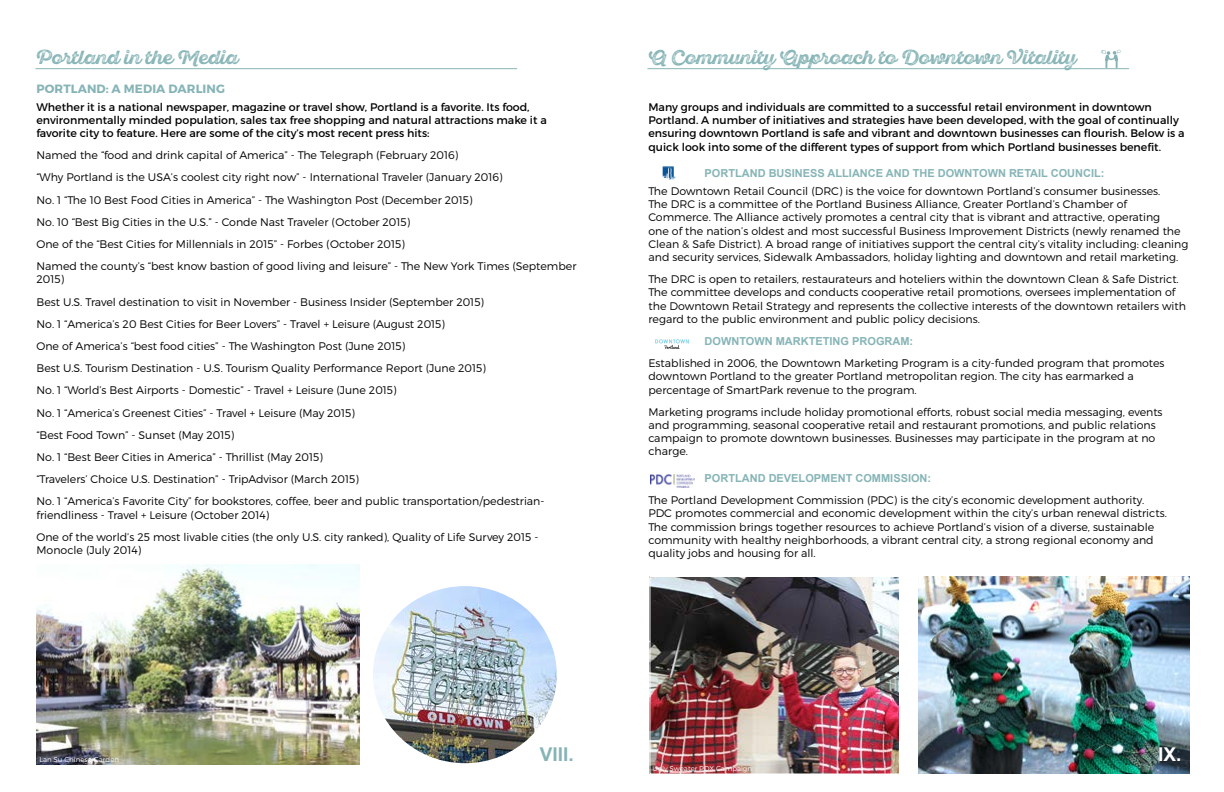
<style>
.page{position:relative;width:1224px;height:792px;background:#fff}
.page>*{position:absolute;margin:0;border:0;box-sizing:border-box;transform-origin:0 0}
.t1{font:19px "Sant Elia Rough Alt Bold Thr DMO";color:#86b4b6}
.t2{font:700 19px "Arial";color:#86b4b6}
.t3{font:700 19px "Arial";color:#fff}
.t4{font:700 12px "Montserrat";letter-spacing:.01em;color:#86b4b6}
.t5{font:300 11px/13.2px "Montserrat";color:#000}
.t6{font:11px/13.2px "Montserrat";color:#000}
.t7{font:700 11px "Arial";color:#86b4b6}
.t8{font:300 7px "Montserrat";color:#fff}
</style>
<div class="page">
<img style="left:918px;top:576px;width:272px;height:198px">
<img style="left:651px;top:578px;width:247px;height:194px">
<div style="left:649px;top:576px;width:251px;height:198px;border:1px solid #fff"></div>
<hr style="left:35px;top:68px;width:482px;height:1px;background:#86b4b6">
<hr style="left:647px;top:68px;width:482px;height:1px;background:#86b4b6">
<img style="left:36px;top:564px;width:324px;height:200px">
<img style="left:373px;top:586px;width:184px;height:177px">
<svg style="left:1101px;top:50px;width:20px;height:18px"></svg>
<img style="left:662px;top:166px;width:14px;height:14px">
<img style="left:655px;top:339px;width:34px;height:10px">
<img style="left:650px;top:474px;width:44px;height:13px">
<h1 class="t1" style="left:35px;top:47px;width:204px">Portland in the Media</h1>
<h1 class="t1" style="left:647px;top:47px;width:430px">A Community Approach to Downtown Vitality</h1>
<p class="t4" style="left:37px;top:81px;width:190px">PORTLAND: A MEDIA DARLING</p>
<p class="t6" style="left:36px;top:100px;width:512px">Whether it is a national newspaper, magazine or travel show, Portland is a favorite. Its food, environmentally minded population, sales tax free shopping and natural attractions make it a favorite city to feature. Here are some of the city’s most recent press hits:</p>
<p class="t5" style="left:36px;top:144px;width:542px;line-height:22.2px">Named the “food and drink capital of America” - The Telegraph (February 2016)<br>“Why Portland is the USA’s coolest city right now” - International Traveler (January 2016)<br>No. 1 “The 10 Best Food Cities in America” - The Washington Post (December 2015)<br>No. 10 “Best Big Cities in the U.S.” - Conde Nast Traveler (October 2015)<br>One of the “Best Cities for Millennials in 2015” - Forbes (October 2015)<br>Named the county’s “best know bastion of good living and leisure” - The New York Times (September</p>
<p class="t5" style="left:36px;top:268px;width:510px;line-height:22.2px">2015)<br>Best U.S. Travel destination to visit in November - Business Insider (September 2015)<br>No. 1 “America’s 20 Best Cities for Beer Lovers” - Travel + Leisure (August 2015)<br>One of America’s “best food cities” - The Washington Post (June 2015)<br>Best U.S. Tourism Destination - U.S. Tourism Quality Performance Report (June 2015)<br>No. 1 “World’s Best Airports - Domestic” - Travel + Leisure (June 2015)<br>No. 1 “America’s Greenest Cities” - Travel + Leisure (May 2015)<br>“Best Food Town” - Sunset (May 2015)<br>No. 1 “Best Beer Cities in America” - Thrillist (May 2015)<br>“Travelers’ Choice U.S. Destination” - TripAdvisor (March 2015)<br>No. 1 “America’s Favorite City” for bookstores, coffee, beer and public transportation/pedestrian-</p>
<p class="t5" style="left:36px;top:503px;width:503px;line-height:22.2px">friendliness - Travel + Leisure (October 2014)<br>One of the world’s 25 most livable cities (the only U.S. city ranked), Quality of Life Survey 2015 -</p>
<p class="t5" style="left:36px;top:543px;width:106px">Monocle (July 2014)</p>
<p class="t6" style="left:648px;top:100px;width:538px">Many groups and individuals are committed to a successful retail environment in downtown Portland. A number of initiatives and strategies have been developed, with the goal of continually ensuring downtown Portland is safe and vibrant and downtown businesses can flourish. Below is a quick look into some of the different types of support from which Portland businesses benefit.</p>
<p class="t7" style="left:705px;top:166px;width:402px">PORTLAND BUSINESS ALLIANCE AND THE DOWNTOWN RETAIL COUNCIL:</p>
<p class="t5" style="left:648px;top:184px;width:541px">The Downtown Retail Council (DRC) is the voice for downtown Portland’s consumer businesses.<br>The DRC is a committee of the Portland Business Alliance, Greater Portland’s Chamber of Commerce. The Alliance actively promotes a central city that is vibrant and attractive, operating<br>one of the nation’s oldest and most successful Business Improvement Districts (newly renamed the Clean &amp; Safe District). A broad range of initiatives support the central city’s vitality including: cleaning and security services, Sidewalk Ambassadors, holiday lighting and downtown and retail marketing.</p>
<p class="t5" style="left:648px;top:272px;width:539px">The DRC is open to retailers, restaurateurs and hoteliers within the downtown Clean &amp; Safe District.<br>The committee develops and conducts cooperative retail promotions, oversees implementation of the Downtown Retail Strategy and represents the collective interests of the downtown retailers with regard to the public environment and public policy decisions.</p>
<p class="t7" style="left:705px;top:334px;width:210px">DOWNTOWN MARKTETING PROGRAM:</p>
<p class="t5" style="left:648px;top:356px;width:518px">Established in 2006, the Downtown Marketing Program is a city-funded program that promotes downtown Portland to the greater Portland metropolitan region. The city has earmarked a percentage of SmartPark revenue to the program.</p>
<p class="t5" style="left:648px;top:405px;width:516px">Marketing programs include holiday promotional efforts, robust social media messaging, events and programming, seasonal cooperative retail and restaurant promotions, and public relations campaign to promote downtown businesses. Businesses may participate in the program at no charge.</p>
<p class="t7" style="left:705px;top:471px;width:228px">PORTLAND DEVELOPMENT COMMISSION:</p>
<p class="t5" style="left:648px;top:494px;width:520px">The Portland Development Commission (PDC) is the city’s economic development authority.<br>PDC promotes commercial and economic development within the city’s urban renewal districts.<br>The commission brings together resources to achieve Portland’s vision of a diverse, sustainable community with healthy neighborhoods, a vibrant central city, a strong regional economy and quality jobs and housing for all.</p>
<p class="t8" style="left:39px;top:755px;width:81px">Lan Su Chinese Garden</p>
<h1 class="t2" style="left:540px;top:741px;width:35px">VIII.</h1>
<p class="t8" style="left:652px;top:764px;width:101px">Ugly Sweater PDX Campaign</p>
<h1 class="t3" style="left:1158px;top:741px;width:25px">IX.</h1>
</div>
